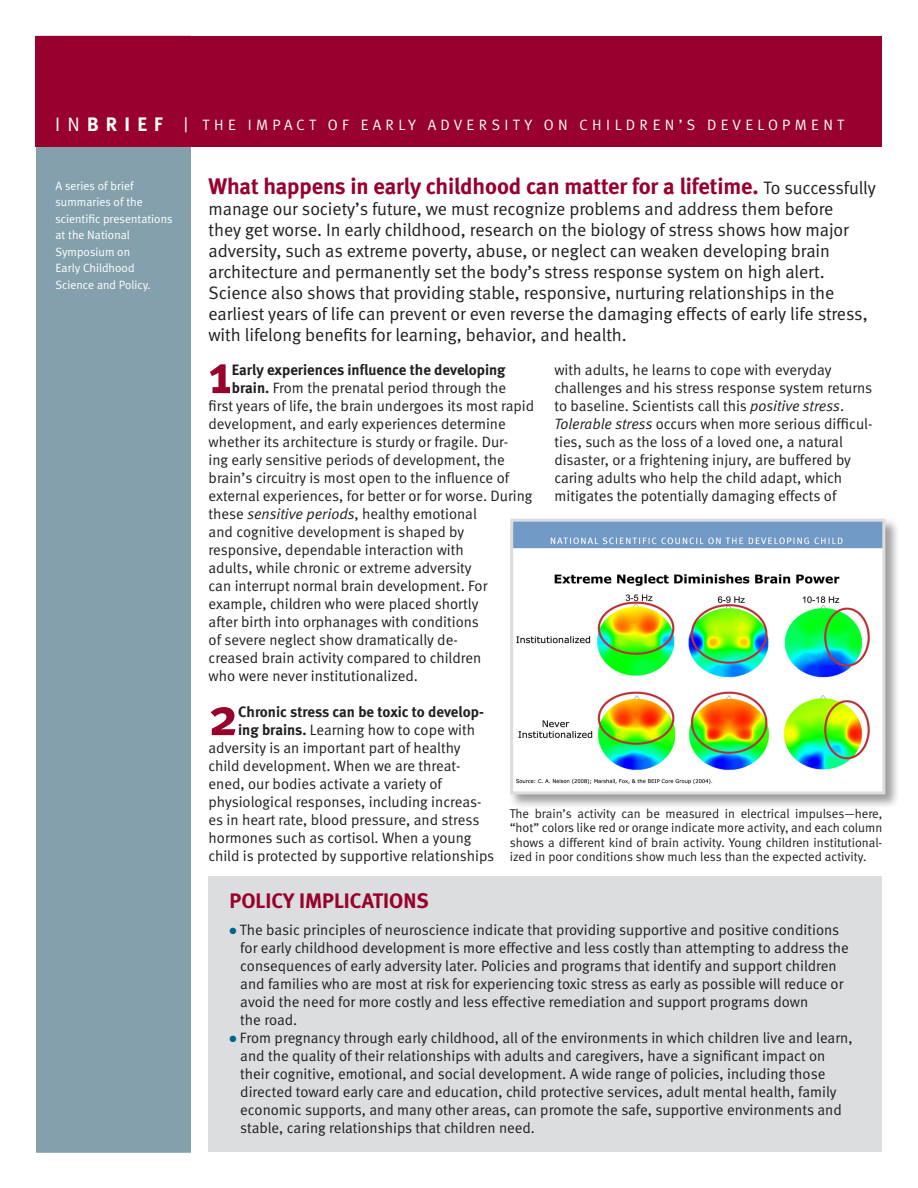
<style>
.page{position:relative;width:918px;height:1188px;background:#fff}
.page>*{position:absolute;margin:0;border:0;box-sizing:border-box;transform-origin:0 0}
.t1{font:55.2px "Meta Bold Caps";color:#98012d}
.t2{font:53.1px "Meta Bold Caps";color:#98012d}
.t3{font:700 22.5px "Meta";letter-spacing:-.005em;color:#98012d}
.t4{font:700 21px "Meta";color:#98012d}
.t5{font:18px/21px "Meta Normal";letter-spacing:-.005em;color:#231f20}
.t6{font:15px/18px "Meta Normal";color:#231f20}
.t7{font:700 15px "Meta";color:#231f20}
.t8{font:15px "Meta Plus Normal";letter-spacing:.28em;color:#fff}
.t9{font:12.75px/14.2px "Meta Normal";color:#231f20;text-align:justify}
.t10{font:12px/16.5px "Meta Plus Normal";color:#fff}
.s1{font-family:"Meta Normal";font-size:19.5px}
.s2{font-family:"Meta";font-weight:700;font-size:19.5px}
.s3{font-size:19.5px}
.s4{font-family:"Meta Normal";font-weight:400;font-size:18px;color:#231f20}
.s5{font-style:italic}
.s6{font-family:"Meta";font-weight:700}
.s7{color:#006787}
</style>
<div class="page">
<div style="left:36px;top:42px;width:155px;height:1110px;background:#84a0ad"></div>
<div style="left:36px;top:36px;width:846px;height:111px;background:#98012d"></div>
<div style="left:209px;top:877px;width:673px;height:275px;background:#dcdddf"></div>
<div style="left:508px;top:517px;width:398px;height:298px;background:#231f20;opacity:.44"></div>
<img style="left:514px;top:523px;width:367px;height:267px">
<div style="left:510px;top:519px;width:375px;height:275px;border:3px solid #dcdddf"></div>
<p class="t8" style="left:55px;top:116px;width:791px"><span class="s1">in</span><span class="s2">brie f</span> <span class="s3">|</span> THE IMPACT OF EARLY ADVERSITY ON CHILDREN’S DEVELOPMENT</p>
<p class="t10" style="left:56px;top:177px;width:119px">A series of brief summaries of the scientific presentations</p>
<p class="t10" style="left:56px;top:226px;width:76px">at the National</p>
<p class="t10" style="left:56px;top:243px;width:76px">Symposium on</p>
<p class="t10" style="left:56px;top:259px;width:81px">Early Childhood</p>
<p class="t10" style="left:56px;top:276px;width:97px">Science and Policy.</p>
<p class="t3" style="left:209px;top:173px;width:669px">What happens in early childhood can matter for a lifetime. <span class="s4">To successfully</span></p>
<p class="t5" style="left:209px;top:199px;width:661px">manage our society’s future, we must recognize problems and address them before they get worse. I n early childhood, research on the biology of stress shows how major adversity, such as extreme poverty, abuse, or neglect can weaken developing brain architecture and permanently set the body’s stress response system on high alert.<br>Science also shows that providing stable, responsive, nurturing relationships in the earliest years of life can prevent or even reverse the damaging effects of early life stress, with lifelong benefits for learning, behavior, and health.</p>
<p class="t1" style="left:209px;top:339px;width:25px">1</p>
<p class="t7" style="left:232px;top:361px;width:275px">Early experiences influence the developing</p>
<p class="t6" style="left:554px;top:361px;width:319px">with adults, he learns to cope with everyday challenges and his stress response system returns to baseline. Scientists call this <span class="s5">positive stress</span>.<br><span class="s5">Tolerable stress</span> occurs when more serious difficul&shy;ties, such as the loss of a loved one, a natural disaster, or a frightening injury, are buffered by caring adults who help the child adapt, which mitigates the potentially damaging effects of</p>
<p class="t6" style="left:232px;top:379px;width:276px"><span class="s6">brain.</span> From the prenatal period through the</p>
<p class="t6" style="left:209px;top:397px;width:327px">first years of life, the brain undergoes its most rapid</p>
<p class="t6" style="left:209px;top:415px;width:299px">development, and early experiences determine</p>
<p class="t6" style="left:209px;top:433px;width:301px">whether its architecture is sturdy or fragile. Dur-</p>
<p class="t6" style="left:209px;top:451px;width:298px">ing early sensitive periods of development, the</p>
<p class="t6" style="left:209px;top:469px;width:302px">brain’s circuitry is most open to the influence of</p>
<p class="t6" style="left:209px;top:487px;width:325px">external experiences, for better or for worse. During</p>
<p class="t6" style="left:209px;top:505px;width:270px">these <span class="s5">sensitive periods</span>, healthy emotional</p>
<p class="t6" style="left:209px;top:523px;width:257px">and cognitive development is shaped by</p>
<p class="t6" style="left:209px;top:541px;width:257px">responsive, dependable interaction with</p>
<p class="t6" style="left:209px;top:559px;width:265px">adults, while chronic or extreme adversity</p>
<p class="t6" style="left:209px;top:577px;width:280px">can interrupt normal brain development. For</p>
<p class="t6" style="left:209px;top:595px;width:271px">example, children who were placed shortly</p>
<p class="t6" style="left:209px;top:613px;width:272px">after birth into orphanages with conditions</p>
<p class="t6" style="left:209px;top:631px;width:251px">of severe neglect show dramatically de-</p>
<p class="t6" style="left:209px;top:649px;width:274px">creased brain activity compared to children</p>
<p class="t6" style="left:209px;top:667px;width:211px">who were never institutionalized.</p>
<p class="t2" style="left:209px;top:683px;width:31px">2</p>
<p class="t7" style="left:238px;top:703px;width:247px">Chronic stress can be toxic to develop-</p>
<p class="t6" style="left:238px;top:721px;width:239px"><span class="s6">ing brains.</span> Learning how to cope with</p>
<p class="t6" style="left:209px;top:739px;width:254px">adversity is an important part of healthy</p>
<p class="t6" style="left:209px;top:757px;width:253px">child development. When we are threat-</p>
<p class="t6" style="left:209px;top:775px;width:235px">ened, our bodies activate a variety of</p>
<p class="t6" style="left:209px;top:793px;width:274px">physiological responses, including increas-</p>
<p class="t6" style="left:209px;top:811px;width:272px">es in heart rate, blood pressure, and stress</p>
<p class="t6" style="left:209px;top:829px;width:264px">hormones such as cortisol. When a young</p>
<p class="t6" style="left:209px;top:847px;width:287px">child is protected by supportive relationships</p>
<p class="t9" style="left:510px;top:806px;width:374px">The brain’s activity can be measured in electrical impulses—here, “hot” colors like red or orange indicate more activity, and each column shows a different kind of brain activity. Young children institutional&shy;ized in poor conditions show much less than the expected activity.</p>
<p class="t4" style="left:230px;top:888px;width:201px">POLICY IMPLICATIONS</p>
<p class="t6" style="left:240px;top:921px;width:610px;text-indent:-11px"><span class="s7">●</span> The basic principles of neuroscience indicate that providing supportive and positive conditions for early childhood development is more effective and less costly than attempting to address the consequences of early adversity later. Policies and programs that identify and support children and families who are most at risk for experiencing toxic stress as early as possible will reduce or avoid the need for more costly and less effective remediation and support programs down<br>the road.</p>
<p class="t6" style="left:240px;top:1029px;width:614px;text-indent:-11px"><span class="s7">●</span> From pregnancy through early childhood, all of the environments in which children live and learn, and the quality of their relationships with adults and caregivers, have a significant impact on their cognitive, emotional, and social development. A wide range of policies, including those directed toward early care and education, child protective services, adult mental health, family economic supports, and many other areas, can promote the safe, supportive environments and stable, caring relationships that children need.</p>
</div>
